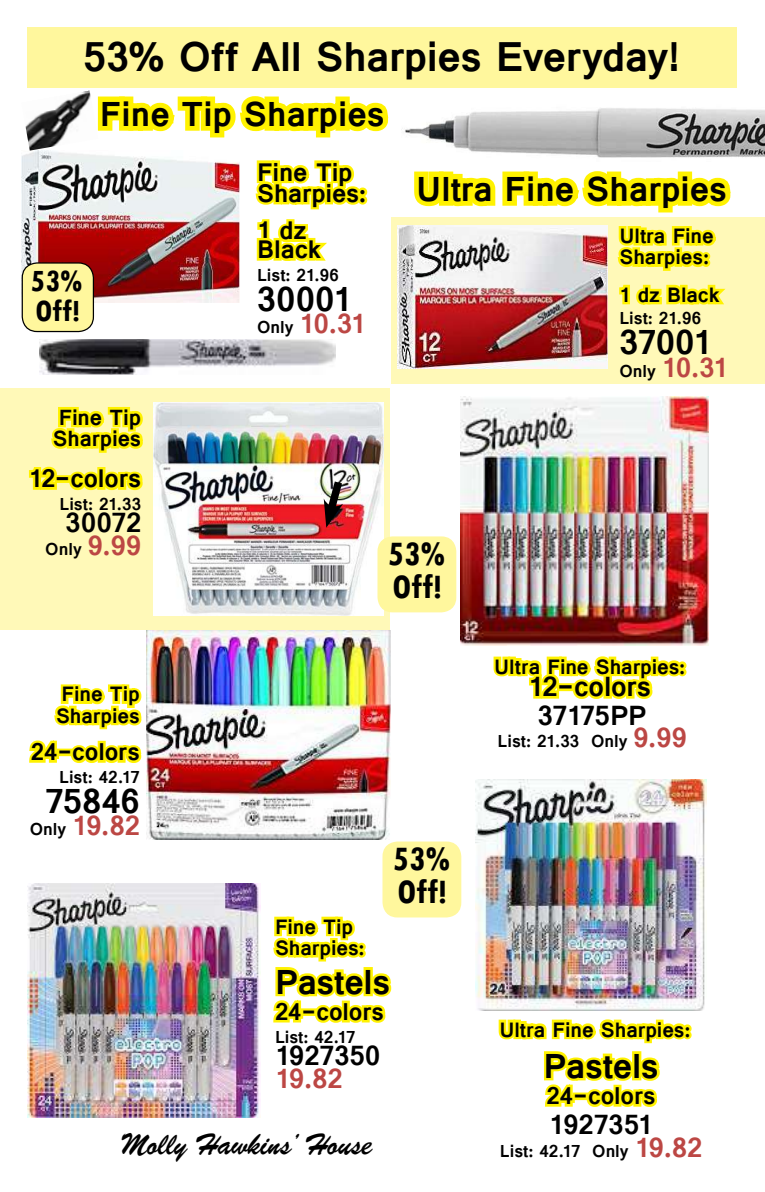
<style>
.page{position:relative;width:765px;height:1192px;background:#fff}
.page>*{position:absolute;margin:0;border:0;box-sizing:border-box;transform-origin:0 0}
.t1{font:700 45px "Vrinda";letter-spacing:-.01em;color:#000}
.t2{font:700 37.5px "Vrinda";color:#000}
.t3{font:700 condensed 36.5px/33.8px "Tw Cen";color:#000}
.t4{font:700 condensed 32.88px/30.5px "Tw Cen";color:#000}
.t5{font:700 30px "Vrinda";letter-spacing:-.005em;color:#000}
.t6{font:700 30px "Vrinda";letter-spacing:-.025em;color:#bc4744}
.t7{font:30px "Brush Script";color:#000}
.t8{font:700 27.5px/21.2px "Vrinda";letter-spacing:-.005em;color:#000}
.t9{font:700 26.25px "Vrinda";color:#000}
.t10{font:700 23.75px/21.2px "Vrinda";letter-spacing:-.005em;color:#000}
.t11{font:700 22.5px/21.2px "Vrinda";letter-spacing:-.005em;color:#000}
.t12{font:700 18.75px "Vrinda";letter-spacing:-.005em;color:#000}
.s1{font-size:18.75px;color:#000}
.s2{font-size:30px;color:#bc4744}
</style>
<div class="page">
<div style="left:0;top:388px;width:390px;height:241px;background:#fff9b8"></div>
<svg style="left:255px;top:160px;width:113px;height:101px"></svg>
<img style="left:40px;top:340px;width:295px;height:35px">
<svg style="left:99px;top:96px;width:290px;height:42px"></svg>
<img style="left:22px;top:151px;width:217px;height:151px">
<div style="left:22px;top:263px;width:71px;height:68px;background:#fff79d;border-radius:15px"></div>
<div style="left:22px;top:262px;width:72px;height:70px;border:1px solid #000;border-radius:15px"></div>
<div style="left:391px;top:218px;width:374px;height:166px;background:#fff9b8"></div>
<svg style="left:617px;top:226px;width:99px;height:45px"></svg>
<svg style="left:619px;top:284px;width:107px;height:21px"></svg>
<img style="left:398px;top:225px;width:210px;height:143px">
<svg style="left:414px;top:171px;width:317px;height:42px"></svg>
<div style="left:27px;top:27px;width:709px;height:61px;background:#fff79d"></div>
<img style="left:405px;top:108px;width:360px;height:50px">
<img style="left:25px;top:90px;width:74px;height:61px">
<svg style="left:51px;top:406px;width:92px;height:47px"></svg>
<svg style="left:29px;top:466px;width:114px;height:25px"></svg>
<img style="left:154px;top:402px;width:230px;height:213px">
<svg style="left:321px;top:473px;width:27px;height:55px"></svg>
<svg style="left:29px;top:684px;width:113px;height:79px"></svg>
<img style="left:146px;top:630px;width:245px;height:209px">
<svg style="left:273px;top:914px;width:122px;height:109px"></svg>
<img style="left:27px;top:884px;width:234px;height:233px">
<img style="left:460px;top:396px;width:249px;height:249px">
<svg style="left:493px;top:656px;width:194px;height:43px"></svg>
<div style="left:378px;top:536px;width:78px;height:76px;background:#fff79d;border-radius:15px"></div>
<svg style="left:498px;top:1019px;width:194px;height:88px"></svg>
<img style="left:475px;top:779px;width:231px;height:231px">
<div style="left:382px;top:841px;width:79px;height:76px;background:#fff79d;border-radius:15px"></div>
<h1 class="t1" style="left:84px;top:27px;width:598px">53% Off All Sharpies Everyday!</h1>
<h3 class="t4" style="left:31px;top:264px;width:53px">53%<br>Off!</h3>
<h2 class="t2" style="left:100px;top:89px;width:286px">Fine Tip Sharpies</h2>
<h3 class="t8" style="left:257px;top:162px;width:111px">Fine Tip<br>Sharpies:</h3>
<h3 class="t8" style="left:257px;top:220px;width:51px">1 dz</h3>
<h3 class="t8" style="left:257px;top:239px;width:66px">Black</h3>
<p class="t12" style="left:257px;top:262px;width:83px">List: 21.96</p>
<h2 class="t2" style="left:257px;top:274px;width:96px">30001</h2>
<h3 class="t6" style="left:257px;top:304px;width:110px"><span class="s1">Only</span> 10.31</h3>
<h2 class="t2" style="left:416px;top:164px;width:312px">Ultra Fine Sharpies</h2>
<p class="t11" style="left:619px;top:225px;width:96px">Ultra Fine<br>Sharpies:</p>
<p class="t11" style="left:619px;top:284px;width:102px">1 dz Black</p>
<p class="t12" style="left:619px;top:306px;width:83px">List: 21.96</p>
<h2 class="t2" style="left:619px;top:317px;width:94px">37001</h2>
<h3 class="t6" style="left:619px;top:347px;width:110px"><span class="s1">Only</span> 10.31</h3>
<p class="t10" style="left:53px;top:407px;width:90px">Fine Tip<br>Sharpies</p>
<h3 class="t8" style="left:29px;top:468px;width:114px">12-colors</h3>
<p class="t12" style="left:60px;top:491px;width:83px">List: 21.33</p>
<h3 class="t5" style="left:66px;top:503px;width:77px">30072</h3>
<p class="t12" style="left:45px;top:536px;width:97px">Only <span class="s2">9.99</span></p>
<p class="t11" style="left:56px;top:684px;width:85px">Fine Tip<br>Sharpies</p>
<h3 class="t9" style="left:31px;top:734px;width:110px">24-colors</h3>
<p class="t12" style="left:59px;top:764px;width:82px">List: 42.17</p>
<h2 class="t2" style="left:45px;top:776px;width:96px">75846</h2>
<h3 class="t6" style="left:30px;top:805px;width:112px"><span class="s1">Only</span> 19.82</h3>
<h3 class="t3" style="left:388px;top:535px;width:59px">53%<br>Off!</h3>
<h3 class="t3" style="left:393px;top:840px;width:59px">53%<br>Off!</h3>
<p class="t11" style="left:275px;top:916px;width:91px">Fine Tip<br>Sharpies:</p>
<h2 class="t2" style="left:275px;top:957px;width:117px">Pastels</h2>
<h3 class="t9" style="left:275px;top:994px;width:110px">24-colors</h3>
<p class="t12" style="left:275px;top:1024px;width:82px">List: 42.17</p>
<h3 class="t5" style="left:275px;top:1035px;width:107px">1927350</h3>
<h3 class="t6" style="left:275px;top:1058px;width:69px">19.82</h3>
<h3 class="t7" style="left:120px;top:1125px;width:254px">Molly Hawkins’ House</h3>
<p class="t11" style="left:494px;top:656px;width:193px">Ultra Fine Sharpies:</p>
<h3 class="t5" style="left:529px;top:666px;width:124px">12-colors</h3>
<h3 class="t5" style="left:538px;top:695px;width:111px">37175PP</h3>
<p class="t12" style="left:498px;top:729px;width:191px">List: 21.33 Only <span class="s2">9.99</span></p>
<p class="t11" style="left:499px;top:1019px;width:193px">Ultra Fine Sharpies:</p>
<h2 class="t2" style="left:544px;top:1041px;width:117px">Pastels</h2>
<h3 class="t9" style="left:547px;top:1078px;width:110px">24-colors</h3>
<h3 class="t5" style="left:549px;top:1104px;width:105px">1927351</h3>
<p class="t12" style="left:500px;top:1138px;width:204px">List: 42.17 Only <span class="s2">19.82</span></p>
</div>
